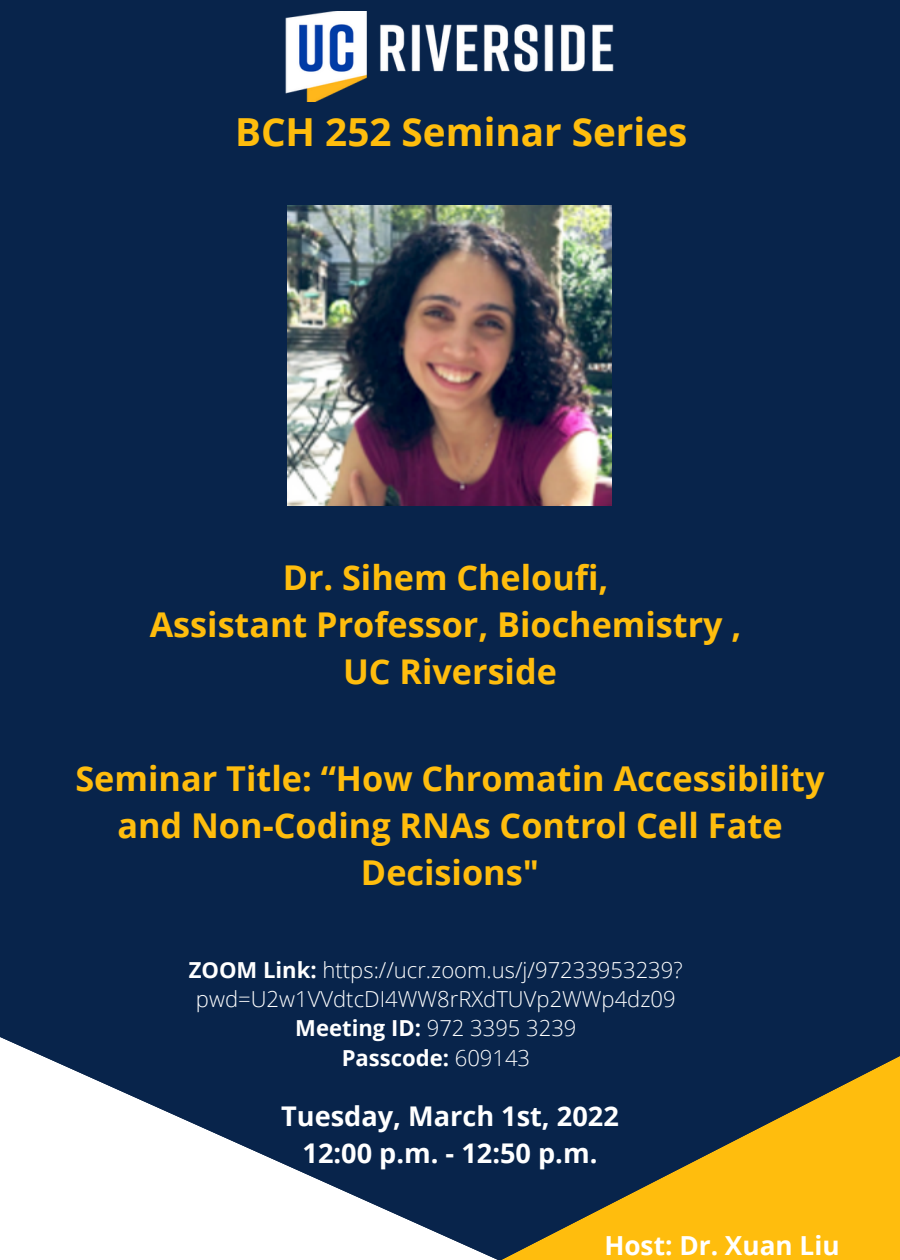
<style>
.page{position:relative;width:900px;height:1260px;background:#08244b}
.page>*{position:absolute;margin:0;border:0;box-sizing:border-box;transform-origin:0 0}
.t1{font:700 38.75px "Open Sans";color:#ffbd0d}
.t2{font:700 34.25px/47px "Open Sans";color:#ffbd0d;text-align:center}
.t3{font:700 27.25px "Open Sans";color:#fff}
.t4{font:700 26.25px "Open Sans";color:#fff}
.t5{font:300 22px/29.5px "Open Sans";color:#fff;text-align:center}
.t6{font:700 22px "Open Sans";color:#fff}
.s1{font-weight:700}
.s2{font-weight:300}
</style>
<div class="page">
<svg style="left:0;top:1037px;width:260px;height:223px;fill:#fff"></svg>
<svg style="left:260px;top:1056px;width:640px;height:204px"></svg>
<img style="left:285px;top:11px;width:329px;height:90px">
<img style="left:287px;top:205px;width:325px;height:300px">
<p class="t1" style="left:235px;top:105px;width:454px">BCH 252 Seminar Series</p>
<p class="t2" style="left:283px;top:553px;width:327px">Dr. Sihem Cheloufi,</p>
<p class="t2" style="left:150px;top:600px;width:593px">Assistant Professor, Biochemistry ,</p>
<p class="t2" style="left:343px;top:647px;width:215px">UC Riverside</p>
<p class="t2" style="left:75px;top:755px;width:751px">Seminar Title: “How Chromatin Accessibility and Non-Coding RNAs Control Cell Fate<br>Decisions"</p>
<p class="t5" style="left:189px;top:954px;width:495px"><span class="s1">ZOOM Link:</span> https://ucr.zoom.us/j/97233953239? pwd=U2w1VVdtcDI4WW8rRXdTUVp2WWp4dz09</p>
<p class="t5" style="left:295px;top:1013px;width:283px"><span class="s1">Meeting ID:</span> 972 3395 3239</p>
<p class="t6" style="left:342px;top:1042px;width:190px">Passcode: <span class="s2">609143</span></p>
<p class="t3" style="left:281px;top:1097px;width:339px">Tuesday, March 1st, 2022</p>
<p class="t3" style="left:303px;top:1134px;width:296px">12:00 p.m. - 12:50 p.m.</p>
<p class="t4" style="left:604px;top:1227px;width:237px">Host: Dr. Xuan Liu</p>
</div>
